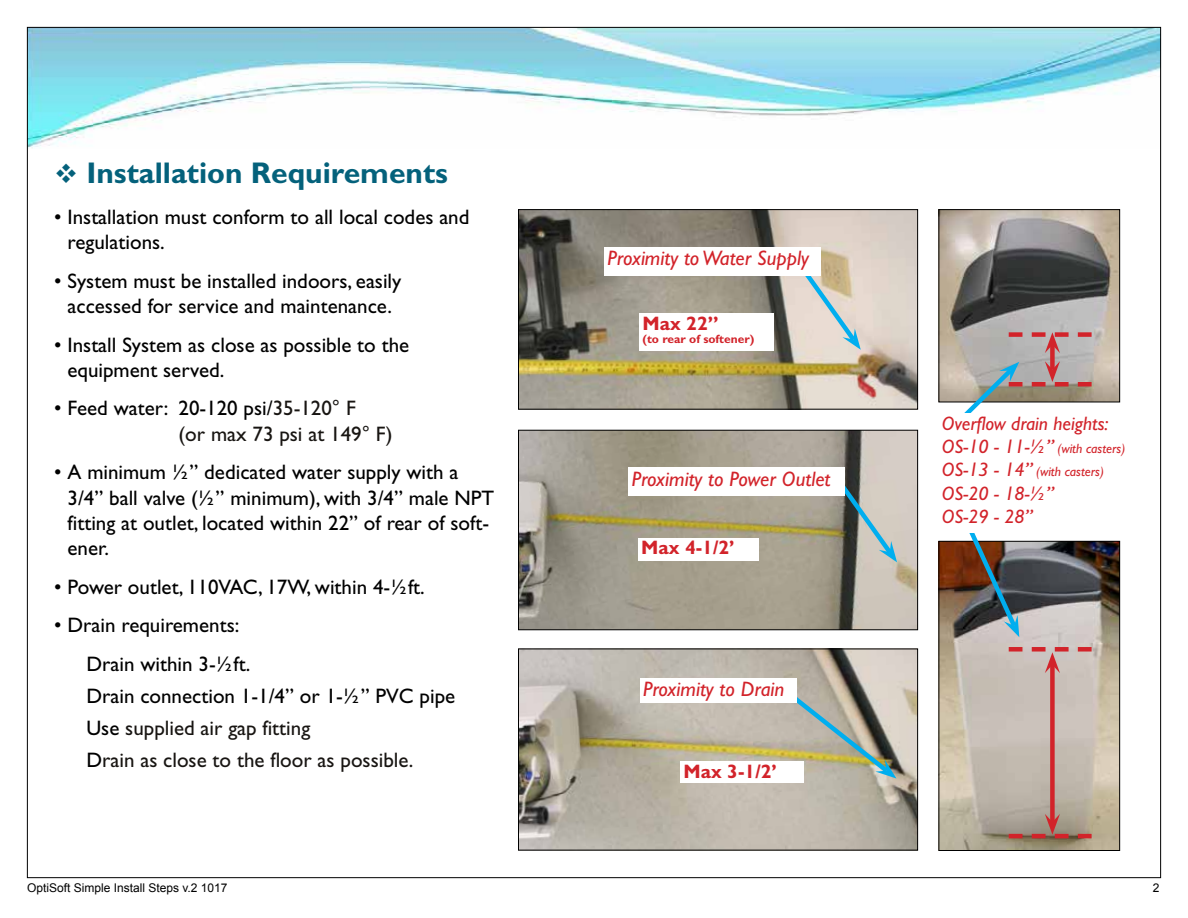
<style>
.page{position:relative;width:1188px;height:918px;background:#fff}
.page>*{position:absolute;margin:0;border:0;box-sizing:border-box;transform-origin:0 0}
.t1{font:700 30px "Gill Sans";color:#04617b}
.t2{font:21px/25.2px "Gill Sans";color:#000}
.t3{font:21px/32px "Gill Sans";color:#181512}
.t4{font:italic 21px "Gill Sans";color:#d2232a}
.t5{font:italic 19.5px/23.4px "Gill Sans";color:#d2232a}
.t6{font:700 19.5px "Gill Sans";color:#d2232a}
.t7{font:italic 13.5px/23.4px "Gill Sans";color:#d2232a}
.t8{font:12px "Arial";color:#000}
.t9{font:700 12px "Gill Sans";color:#d2232a}
.s1{color:#000}
.s2{font-size:19.5px}
</style>
<div class="page">
<img style="left:29px;top:29px;width:1130px;height:119px">
<img style="left:520px;top:651px;width:396px;height:197px">
<div style="left:518px;top:649px;width:400px;height:201px;border:1px solid #000"></div>
<div style="left:680px;top:761px;width:124px;height:22px;background:#fff"></div>
<img style="left:520px;top:432px;width:396px;height:196px">
<div style="left:518px;top:430px;width:400px;height:200px;border:1px solid #000"></div>
<div style="left:638px;top:538px;width:120px;height:23px;background:#fff"></div>
<img style="left:520px;top:211px;width:396px;height:197px">
<div style="left:518px;top:209px;width:400px;height:201px;border:1px solid #000"></div>
<div style="left:639px;top:313px;width:134px;height:38px;background:#fff"></div>
<img style="left:941px;top:543px;width:177px;height:306px">
<div style="left:939px;top:541px;width:181px;height:310px;border:1px solid #000"></div>
<div style="left:1050px;top:665px;width:5px;height:157px;background:#d2232a"></div>
<svg style="left:1009px;top:647px;width:83px;height:26px;background:#cca7a4"></svg>
<svg style="left:1009px;top:814px;width:83px;height:24px;background:#a98377"></svg>
<img style="left:941px;top:211px;width:177px;height:189px">
<div style="left:939px;top:209px;width:181px;height:193px;border:1px solid #000"></div>
<div style="left:1050px;top:345px;width:5px;height:24px;background:#d2232a"></div>
<svg style="left:1009px;top:332px;width:83px;height:21px;background:#bd9899"></svg>
<svg style="left:938px;top:361px;width:154px;height:52px"></svg>
<svg style="left:798px;top:265px;width:63px;height:85px;background:#ced0c7"></svg>
<svg style="left:835px;top:478px;width:62px;height:84px;background:#959f9b"></svg>
<img style="left:788px;top:691px;width:108px;height:88px">
<img style="left:938px;top:533px;width:82px;height:104px">
<div style="left:640px;top:678px;width:156px;height:25px;background:#fff"></div>
<div style="left:628px;top:467px;width:216px;height:29px;background:#fff"></div>
<div style="left:604px;top:247px;width:217px;height:28px;background:#fff"></div>
<h1 class="t1" style="left:54px;top:155px;width:396px">❖ Installation Requirements</h1>
<p class="t2" style="left:68px;top:204px;width:404px;text-indent:-14px">• Installation must conform to all local codes and regulations.</p>
<p class="t2" style="left:54px;top:268px;width:349px;text-align:center">• System must be installed indoors, easily accessed for service and maintenance.</p>
<p class="t2" style="left:68px;top:332px;width:343px;text-indent:-14px">• Install System as close as possible to the equipment served.</p>
<p class="t3" style="left:179px;top:396px;width:215px;line-height:25.2px;text-indent:-125px"><span class="s1">• Feed water: 20-120 psi/</span>35-120° F<br>(or max 73 psi at 149° F)</p>
<p class="t2" style="left:68px;top:460px;width:428px;text-indent:-14px">• A minimum ½” dedicated water supply with a 3/4” ball valve (½” minimum), with 3/4” male NPT fitting at outlet, located within 22” of rear of soft&shy;ener.</p>
<p class="t2" style="left:54px;top:574px;width:372px">• Power outlet, 110VAC, 17W, within 4-½ft.</p>
<p class="t2" style="left:86px;top:606px;width:165px;line-height:38.7px;text-indent:-32px">• Drain requirements:<br>Drain within 3-½ft.</p>
<p class="t3" style="left:86px;top:680px;width:370px"><span class="s1">Drain connection 1-1/4” or 1-½” PVC pipe<br>Use</span> supplied air gap fitting<br><span class="s1">D</span>rain as close to the floor as possible.</p>
<p class="t4" style="left:607px;top:246px;width:203px">Proximity to Water Supply</p>
<p class="t6" style="left:642px;top:312px;width:78px">Max 22”</p>
<p class="t9" style="left:642px;top:332px;width:113px">(to rear of softener)</p>
<p class="t4" style="left:632px;top:467px;width:200px">Proximity to Power Outlet</p>
<p class="t6" style="left:641px;top:536px;width:95px">Max 4-1/2’</p>
<p class="t4" style="left:643px;top:677px;width:143px">Proximity to Drain</p>
<p class="t6" style="left:684px;top:760px;width:95px">Max 3-1/2’</p>
<p class="t5" style="left:942px;top:411px;width:168px">Overflow drain heights:</p>
<p class="t7" style="left:942px;top:437px;width:185px"><span class="s2">OS-10 - 11-½”</span> (with casters)<br><span class="s2">OS-13 - 14”</span> (with casters)</p>
<p class="t5" style="left:942px;top:482px;width:114px">OS-20 - 18-½”<br>OS-29 - 28”</p>
<p class="t8" style="left:27px;top:880px;width:202px">OptiSoft Simple Install Steps v.2 1017</p>
<p class="t8" style="left:1153px;top:880px;width:8px">2</p>
</div>
